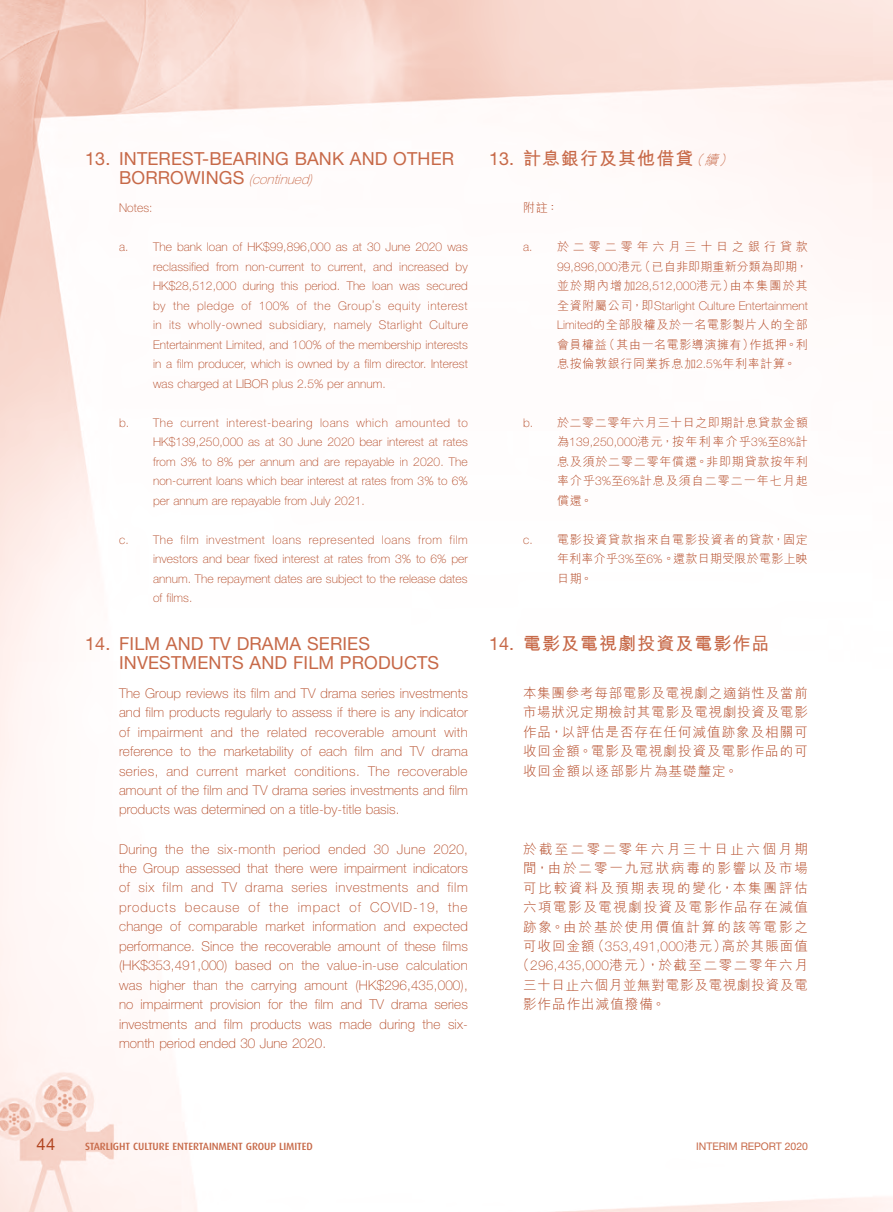
<style>
.page{position:relative;width:893px;height:1212px;background:#fff}
.page>*{position:absolute;margin:0;border:0;box-sizing:border-box;transform-origin:0 0}
.Heading_2{font:18px/19.5px "Helvetica Neue LT Std";letter-spacing:.01em;color:#c76948}
.C_Heading_2{font:700 18px "M Hei HK";letter-spacing:.06em;color:#c76948}
.t1{font:16.5px "Helvetica Neue LT Std";color:#b1431e}
.Body_Text{font:100 13.5px/19.5px "Helvetica Neue LT Std";letter-spacing:.01em;color:#b1431e;text-align:justify}
.C_Body_Text{font:300 13.5px/19.5px "M Hei HK";letter-spacing:.115em;color:#b1431e;text-align:justify}
.C_Body_Text-2{font:300 13.5px "M Hei HK";letter-spacing:.14em;color:#b1431e}
.C_Body_Text-3{font:300 13.5px "M Hei HK";letter-spacing:.08em;color:#b1431e}
.Heading_2-2{font:italic 100 13.5px "Helvetica Neue LT Std";color:#c76948}
.C_Body_Text-4{font:300 13.5px "M Hei HK";letter-spacing:.06em;color:#b1431e}
.C_Body_Text-5{font:300 13.5px "M Hei HK";letter-spacing:.18em;color:#b1431e}
.Notes{font:100 12px/19.5px "Helvetica Neue LT Std";letter-spacing:.01em;color:#b1431e;text-align:justify}
.C_Notes{font:300 12px/19.5px "M Hei HK";letter-spacing:.06em;color:#b1431e;text-align:justify}
.t2{font:500 10.5px "Dax";letter-spacing:-.01em;color:#c76948}
.t3{font:10.5px "Helvetica Neue LT Std";letter-spacing:-.005em;color:#c76948}
.s1{font-weight:400;font-style:normal;font-size:18px}
.s2{font-family:"Helvetica Neue LT Std";font-weight:400}
.s3{font-weight:300;font-style:italic;font-size:13.5px}
.s4{font-family:"Helvetica Neue LT Std";font-weight:100}
</style>
<div class="page">
<img style="left:0;top:0;width:893px;height:1212px">
<p class="Heading_2" style="left:85px;top:149px;width:371px">13. INTEREST-BEARING BANK AND OTHER</p>
<p class="Heading_2-2" style="left:119px;top:172px;width:198px"><span class="s1">B O R R O W I N G S</span> (continued)</p>
<p class="Notes" style="left:119px;top:198px;width:35px">Notes:</p>
<p class="Notes" style="left:153px;top:237px;width:316px;text-indent:-34px">a. The bank loan of HK$99,896,000 as at 30 June 2020 was reclassified from non-current to current, and increased by HK$28,512,000 during this period. The loan was secured by the pledge of 100% of the Group’s equity interest in its wholly-owned subsidiary, namely Starlight Culture Entertainment Limited, and 100% of the membership interests in a film producer, which is owned by a film director. Interest was charged at LIBOR plus 2.5% per annum.</p>
<p class="Notes" style="left:153px;top:413px;width:316px;text-indent:-34px">b. The current interest-bearing loans which amounted to HK$139,250,000 as at 30 June 2020 bear interest at rates from 3% to 8% per annum and are repayable in 2020. The non-current loans which bear interest at rates from 3% to 6% per annum are repayable from July 2021.</p>
<p class="Notes" style="left:153px;top:530px;width:316px;text-indent:-34px">c. The film investment loans represented loans from film investors and bear fixed interest at rates from 3% to 6% per annum. The repayment dates are subject to the release dates of films.</p>
<p class="Heading_2" style="left:119px;top:634px;width:322px;text-indent:-34px">14. FILM AND TV DRAMA SERIES<br>INVESTMENTS AND FILM PRODUCTS</p>
<p class="Body_Text" style="left:119px;top:683px;width:350px">The Group reviews its film and TV drama series investments and film products regularly to assess if there is any indicator of impairment and the related recoverable amount with reference to the marketability of each film and TV drama series, and current market conditions. The recoverable amount of the film and TV drama series investments and film products was determined on a title-by-title basis.</p>
<p class="Body_Text" style="left:119px;top:839px;width:350px">During the the six-month period ended 30 June 2020, the Group assessed that there were impairment indicators of six film and TV drama series investments and film products because of the impact of COVID-19, the change of comparable market information and expected performance. Since the recoverable amount of these films (HK$353,491,000) based on the value-in-use calculation was higher than the carrying amount (HK$296,435,000), no impairment provision for the film and TV drama series investments and film products was made during the six&shy;month period ended 30 June 2020.</p>
<p class="C_Heading_2" style="left:489px;top:145px;width:248px"><span class="s2">13.</span> 計息銀行及其他借貸<span class="s3">（續）</span></p>
<p class="C_Notes" style="left:523px;top:198px;width:37px">附註：</p>
<p class="C_Notes" style="left:557px;top:237px;width:252px;text-indent:-34px"><span class="s4">a.</span> 於二零二零年六月三十日之銀行貸款<span class="s4">99,896,000</span>港元（已自非即期重新分類為即期，並於期內增加<span class="s4">28,512,000</span>港元）由本集團於其全資附屬公司，即<span class="s4">Starlight Culture Entertainment Limited</span>的全部股權及於一名電影製片人的全部會員權益（其由一名電影導演擁有）作抵押。利息按倫敦銀行同業拆息加<span class="s4">2.5%</span>年利率計算。</p>
<p class="C_Notes" style="left:557px;top:413px;width:252px;text-indent:-34px"><span class="s4">b.</span> 於二零二零年六月三十日之即期計息貸款金額為<span class="s4">139,250,000</span>港元，按年利率介乎<span class="s4">3%</span>至<span class="s4">8%</span>計息及須於二零二零年償還。非即期貸款按年利率介乎<span class="s4">3%</span>至<span class="s4">6%</span>計息及須自二零二一年七月起償還。</p>
<p class="C_Notes" style="left:557px;top:530px;width:252px;text-indent:-34px"><span class="s4">c.</span> 電影投資貸款指來自電影投資者的貸款，固定年利率介乎<span class="s4">3%</span>至<span class="s4">6%</span>。還款日期受限於電影上映日期。</p>
<p class="C_Heading_2" style="left:489px;top:630px;width:282px"><span class="s2">14.</span> 電影及電視劇投資及電影作品</p>
<p class="C_Body_Text" style="left:523px;top:683px;width:286px">本集團參考每部電影及電視劇之適銷性及當前市場狀況定期檢討其電影及電視劇投資及電影作品，以評估是否存在任何減值跡象及相關可收回金額。電影及電視劇投資及電影作品的可收回金額以逐部影片為基礎釐定。</p>
<p class="C_Body_Text-5" style="left:523px;top:842px;width:286px">於截至二零二零年六月三十日止六個月期</p>
<p class="C_Body_Text-2" style="left:523px;top:861px;width:286px">間，由於二零一九冠狀病毒的影響以及市場</p>
<p class="C_Body_Text-2" style="left:523px;top:881px;width:286px">可比較資料及預期表現的變化，本集團評估</p>
<p class="C_Body_Text" style="left:523px;top:897px;width:286px">六項電影及電視劇投資及電影作品存在減值</p>
<p class="C_Body_Text-2" style="left:523px;top:920px;width:286px">跡象。由於基於使用價值計算的該等電影之</p>
<p class="C_Body_Text-3" style="left:523px;top:939px;width:286px">可收回金額（<span class="s4">353,491,000</span>港元）高於其賬面值</p>
<p class="C_Body_Text" style="left:516px;top:955px;width:293px">（<span class="s4">296,435,000</span>港元），於截至二零二零年六月</p>
<p class="C_Body_Text-4" style="left:523px;top:978px;width:286px">三十日止六個月並無對電影及電視劇投資及電</p>
<p class="C_Body_Text-3" style="left:523px;top:997px;width:144px">影作品作出減值撥備。</p>
<p class="t1" style="left:36px;top:1134px;width:20px">44</p>
<p class="t2" style="left:85px;top:1140px;width:229px">STARLIGHT CULTURE ENTERTAINMENT GROUP LIMITED</p>
<p class="t3" style="left:696px;top:1140px;width:113px">INTERIM REPORT 2020</p>
</div>
